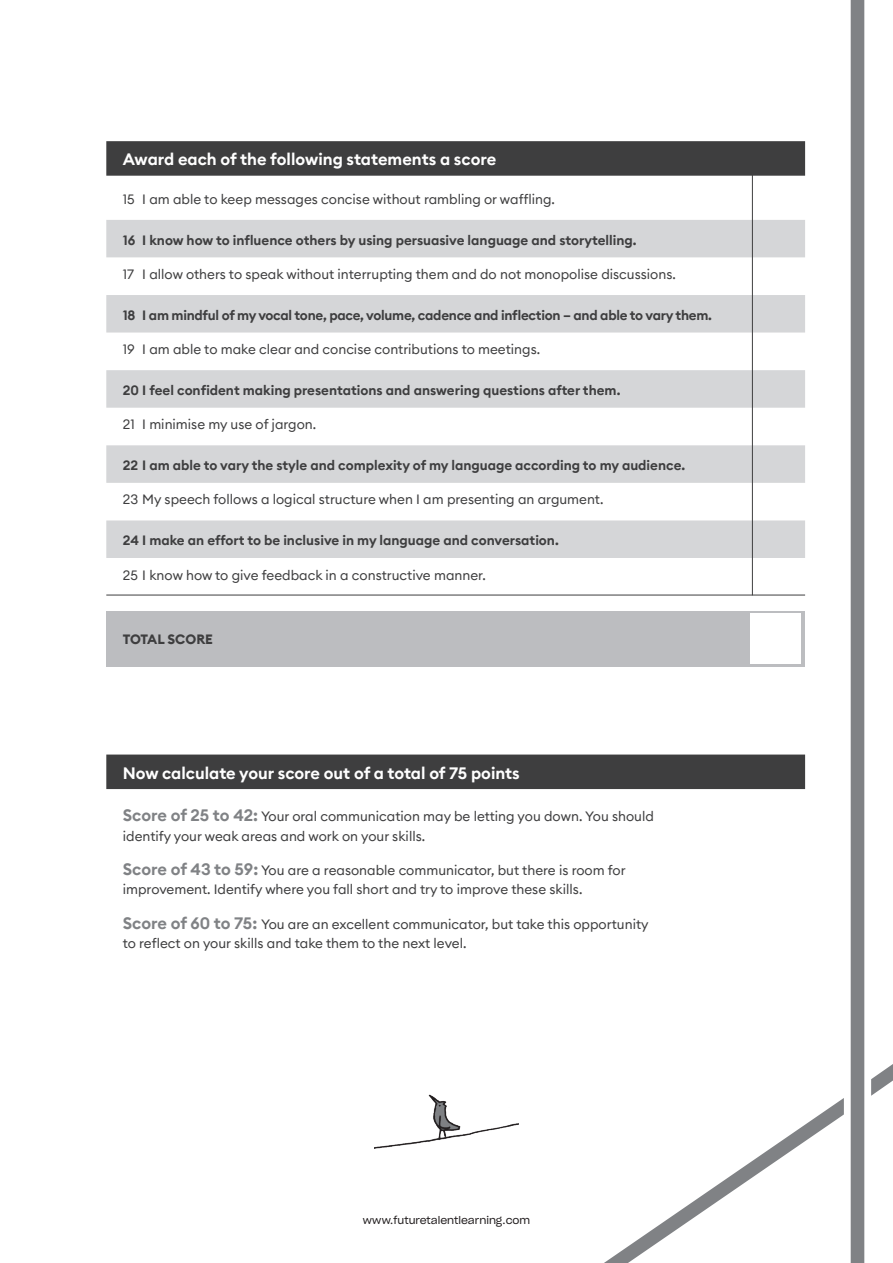
<style>
.page{position:relative;width:893px;height:1263px;background:#fff}
.page>*{position:absolute;margin:0;border:0;box-sizing:border-box;transform-origin:0 0}
.t1{font:600 16.5px "Euclid Circular B";color:#fff}
.t2{font:13.5px/19.5px "Euclid Circular B";color:#3e3e3f}
.t3{font:600 13.5px "Euclid Circular B";color:#3e3e3f}
.t4{font:600 13.5px "Euclid Circular B";letter-spacing:-.02em;color:#3e3e3f}
.t5{font:700 13.5px "Euclid Circular B";color:#3e3e3f}
.t6{font:10.5px "Sharp Grotesk Book 20";color:#231f20}
.s1{font-weight:600;font-size:16.5px;color:#808285}
</style>
<div class="page">
<div style="left:106px;top:220px;width:699px;height:37px;background:#d5d6d8"></div>
<div style="left:106px;top:295px;width:699px;height:37px;background:#d5d6d8"></div>
<div style="left:106px;top:370px;width:699px;height:38px;background:#d5d6d8"></div>
<div style="left:106px;top:445px;width:699px;height:38px;background:#d5d6d8"></div>
<div style="left:106px;top:520px;width:699px;height:38px;background:#d5d6d8"></div>
<hr style="left:106px;top:595px;width:699px;height:1px;background:#3e3e3f">
<div style="left:106px;top:141px;width:699px;height:35px;background:#3e3e3f"></div>
<div style="left:106px;top:754px;width:699px;height:35px;background:#3e3e3f"></div>
<div style="left:106px;top:611px;width:699px;height:55px;background:#bcbdc0"></div>
<img style="left:375px;top:1094px;width:143px;height:55px">
<svg style="left:604px;top:0;width:289px;height:1263px"></svg>
<p class="t1" style="left:123px;top:149px;width:375px">Award each of the following statements a score</p>
<p class="t2" style="left:123px;top:189px;width:434px">15 I am able to keep messages concise without rambling or waffling.</p>
<p class="t3" style="left:123px;top:231px;width:515px">16 I know how to influence others by using persuasive language and storytelling.</p>
<p class="t2" style="left:123px;top:264px;width:554px">17 I allow others to speak without interrupting them and do not monopolise discussions.</p>
<p class="t4" style="left:123px;top:306px;width:591px">18 I am mindful of my vocal tone, pace, volume, cadence and inflection – -and able to vary them.</p>
<p class="t2" style="left:123px;top:339px;width:419px">19 I am able to make clear and concise contributions to meetings.</p>
<p class="t3" style="left:123px;top:381px;width:499px">20 I feel confident making presentations and answering questions after them.</p>
<p class="t2" style="left:123px;top:415px;width:195px">21 I minimise my use of jargon.</p>
<p class="t3" style="left:123px;top:457px;width:564px">22 I am able to vary the style and complexity of my language according to my audience.</p>
<p class="t2" style="left:123px;top:490px;width:482px">23 My speech follows a logical structure when I am presenting an argument.</p>
<p class="t3" style="left:123px;top:532px;width:437px">24 I make an effort to be inclusive in my language and conversation.</p>
<p class="t2" style="left:123px;top:565px;width:365px">25 I know how to give feedback in a constructive manner.</p>
<p class="t5" style="left:123px;top:630px;width:92px">TOTAL SCORE</p>
<p class="t1" style="left:123px;top:762px;width:399px">Now calculate your score out of a total of 75 points</p>
<p class="t2" style="left:123px;top:806px;width:533px"><span class="s1">Score of 25 to 42:</span> Your oral communication may be letting you down. You should identify your weak areas and work on your skills.</p>
<p class="t2" style="left:123px;top:860px;width:504px"><span class="s1">Score of 43 to 59:</span> You are a reasonable communicator, but there is room for improvement. Identify where you fall short and try to improve these skills.</p>
<p class="t2" style="left:123px;top:914px;width:527px"><span class="s1">Score of 60 to 75:</span> You are an excellent communicator, but take this opportunity to reflect on your skills and take them to the next level.</p>
<p class="t6" style="left:363px;top:1212px;width:169px">www.futuretalentlearning.com</p>
</div>
